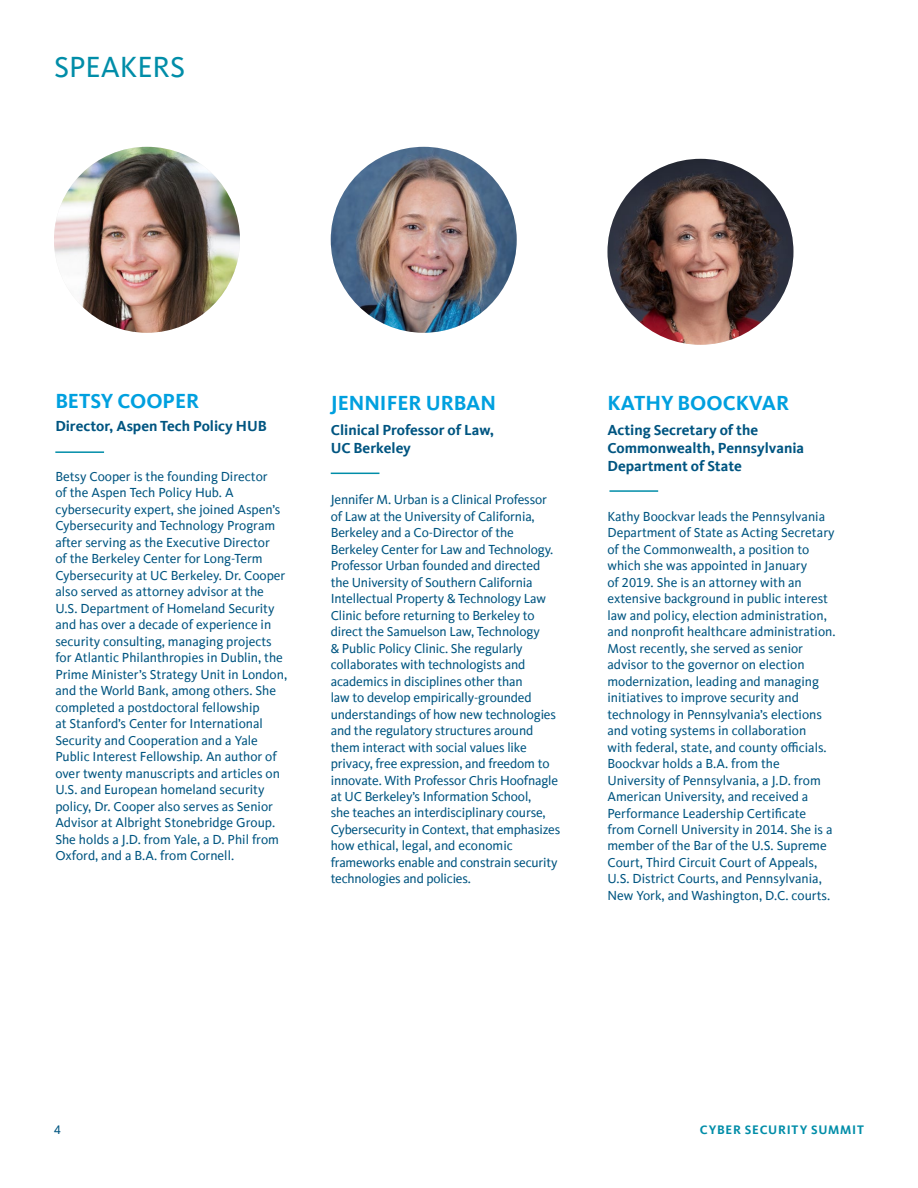
<style>
.page{position:relative;width:918px;height:1188px;background:#fff}
.page>*{position:absolute;margin:0;border:0;box-sizing:border-box;transform-origin:0 0}
.t1{font:30px "Kievit Offc Pro";color:#008da8}
.t2{font:700 21px "Kievit Offc Pro";color:#00a0df}
.t3{font:700 15px/18px "Kievit Offc Pro";color:#005581}
.t4{font:13.5px/16.5px "Kievit Offc Pro";color:#005581}
.t5{font:700 12.75px "Kievit Offc Pro";letter-spacing:.06em;color:#008da8}
.t6{font:12.75px "Kievit Offc Pro";color:#005581}
</style>
<div class="page">
<img style="left:54px;top:147px;width:186px;height:186px;border-radius:93px">
<img style="left:608px;top:159px;width:185px;height:186px;border-radius:93px">
<img style="left:331px;top:147px;width:186px;height:186px;border-radius:93px">
<hr style="left:55px;top:451px;width:49px;height:2px;background:#008da8">
<hr style="left:331px;top:473px;width:48px;height:1px;background:#008da8">
<hr style="left:609px;top:490px;width:49px;height:2px;background:#008da8">
<h1 class="t1" style="left:54px;top:49px;width:133px">SPEAKERS</h1>
<h2 class="t2" style="left:55px;top:389px;width:145px">BETSY COOPER</h2>
<p class="t3" style="left:55px;top:417px;width:213px">Director, Aspen Tech Policy HUB</p>
<p class="t4" style="left:55px;top:468px;width:233px">Betsy Cooper is the founding Director<br>of the Aspen Tech Policy Hub. A cybersecurity expert, she joined Aspen’s Cybersecurity and Technology Program after serving as the Executive Director<br>of the Berkeley Center for Long-Term Cybersecurity at UC Berkeley. Dr. Cooper also served as attorney advisor at the U.S. Department of Homeland Security and has over a decade of experience in security consulting, managing projects for Atlantic Philanthropies in Dublin, the Prime Minister’s Strategy Unit in London, and the World Bank, among others. She completed a postdoctoral fellowship<br>at Stanford’s Center for International Security and Cooperation and a Yale Public Interest Fellowship. An author of over twenty manuscripts and articles on U.S. and European homeland security policy, Dr. Cooper also serves as Senior Advisor at Albright Stonebridge Group.<br>She holds a J.D. from Yale, a D. Phil from Oxford, and a B.A. from Cornell.</p>
<h2 class="t2" style="left:331px;top:391px;width:167px">JENNIFER URBAN</h2>
<p class="t3" style="left:331px;top:421px;width:165px">Clinical Professor of Law,<br>UC Berkeley</p>
<p class="t4" style="left:331px;top:491px;width:231px">Jennifer M. Urban is a Clinical Professor of Law at the University of California, Berkeley and a Co-Director of the Berkeley Center for Law and Technology.<br>Professor Urban founded and directed the University of Southern California Intellectual Property &amp; Technology Law Clinic before returning to Berkeley to direct the Samuelson Law, Technology<br>&amp; Public Policy Clinic. She regularly collaborates with technologists and academics in disciplines other than<br>law to develop empirically-grounded understandings of how new technologies and the regulatory structures around them interact with social values like privacy, free expression, and freedom to innovate. With Professor Chris Hoofnagle at UC Berkeley’s Information School,<br>she teaches an interdisciplinary course, Cybersecurity in Context, that emphasizes how ethical, legal, and economic frameworks enable and constrain security technologies and policies.</p>
<h2 class="t2" style="left:608px;top:391px;width:183px">KATHY BOOCKVAR</h2>
<p class="t3" style="left:608px;top:421px;width:198px">Acting Secretary of the<br>Commonwealth, Pennsylvania<br>Department of State</p>
<p class="t4" style="left:608px;top:508px;width:230px">Kathy Boockvar leads the Pennsylvania Department of State as Acting Secretary of the Commonwealth, a position to which she was appointed in January<br>of 2019. She is an attorney with an extensive background in public interest law and policy, election administration, and nonprofit healthcare administration.<br>Most recently, she served as senior advisor to the governor on election modernization, leading and managing initiatives to improve security and technology in Pennsylvania’s elections and voting systems in collaboration<br>with federal, state, and county officials.<br>Boockvar holds a B.A. from the University of Pennsylvania, a J.D. from American University, and received a Performance Leadership Certificate from Cornell University in 2014. She is a member of the Bar of the U.S. Supreme Court, Third Circuit Court of Appeals, U.S. District Courts, and Pennsylvania, New York, and Washington, D.C. courts.</p>
<p class="t6" style="left:54px;top:1122px;width:8px">4</p>
<p class="t5" style="left:700px;top:1122px;width:166px">CYBER SECURITY SUMMIT</p>
</div>
